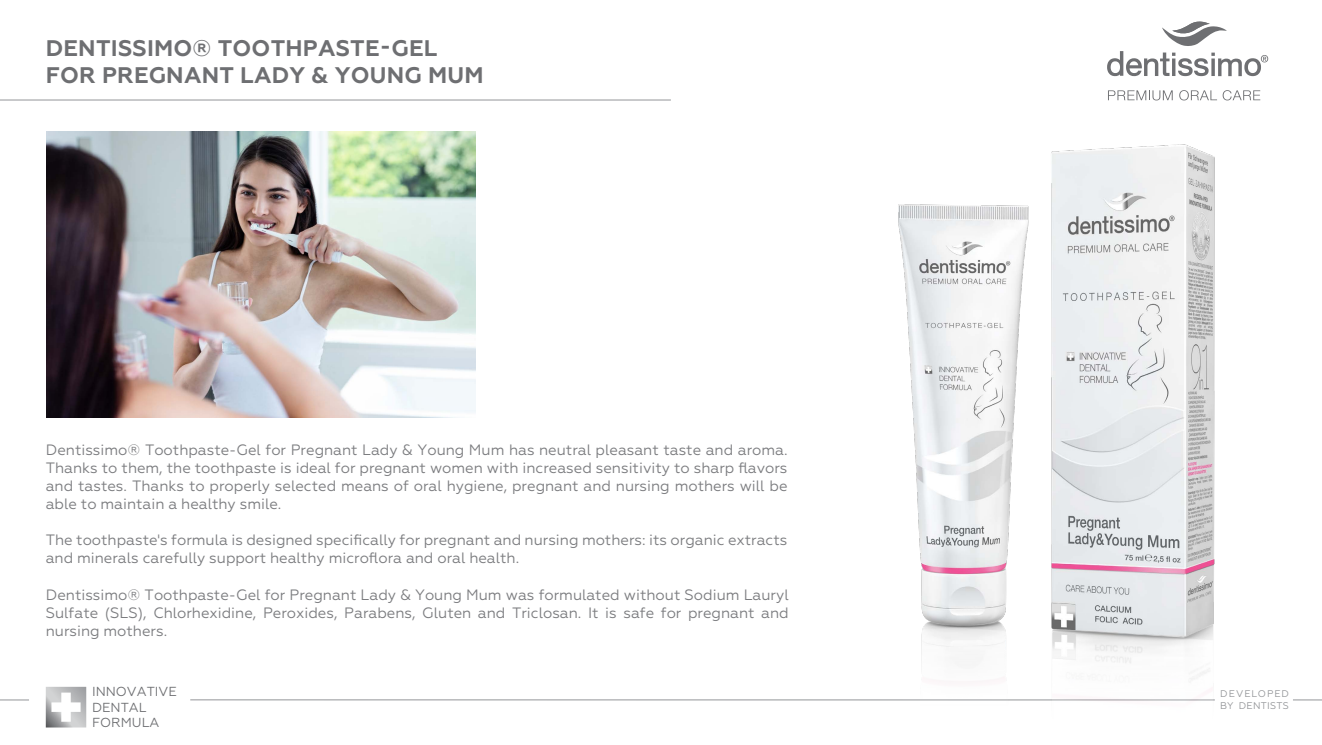
<style>
.page{position:relative;width:1322px;height:745px;background:#fff}
.page>*{position:absolute;margin:0;border:0;box-sizing:border-box;transform-origin:0 0}
.t1{font:700 22.5px/27px "Geometria";letter-spacing:.01em;color:#6e6f72}
.t2{font:15px/18px "Geometria";color:#7b7c7f;text-align:justify}
.t3{font:13.12px/15.6px "Geometria";color:#6e6f72}
.t4{font:9.62px/12.1px "Geometria";letter-spacing:.05em;color:#939598}
</style>
<div class="page">
<svg style="left:1293px;top:699px;width:29px;height:1px"></svg>
<svg style="left:46px;top:686px;width:40px;height:41px"></svg>
<svg style="left:0;top:699px;width:29px;height:1px"></svg>
<hr style="left:190px;top:699px;width:1025px;height:1px;background:#939598">
<img style="left:47px;top:131px;width:428px;height:286px">
<hr style="left:0;top:100px;width:671px;height:1px;background:#939598">
<img style="left:869px;top:204px;width:100px;height:497px">
<img style="left:969px;top:144px;width:246px;height:557px">
<svg style="left:1108px;top:90px;width:64px;height:10px"></svg>
<svg style="left:1179px;top:90px;width:81px;height:10px"></svg>
<svg style="left:1107px;top:21px;width:161px;height:55px"></svg>
<h1 class="t1" style="left:46px;top:35px;width:439px">DENTISSIMO® TOOTHPASTE-GEL<br>FOR PREGNANT LADY &amp; YOUNG MUM</h1>
<p class="t2" style="left:46px;top:440px;width:743px">Dentissimo® Toothpaste-Gel for Pregnant Lady &amp; Young Mum has neutral pleasant taste and aroma.<br>Thanks to them, the toothpaste is ideal for pregnant women with increased sensitivity to sharp flavors and tastes. Thanks to properly selected means of oral hygiene, pregnant and nursing mothers will be able to maintain a healthy smile.</p>
<p class="t2" style="left:46px;top:530px;width:743px">The toothpaste's formula is designed specifically for pregnant and nursing mothers: its organic extracts and minerals carefully support healthy microflora and oral health.</p>
<p class="t2" style="left:46px;top:585px;width:744px">Dentissimo® Toothpaste-Gel for Pregnant Lady &amp; Young Mum was formulated without Sodium Lauryl Sulfate (SLS), Chlorhexidine, Peroxides, Parabens, Gluten and Triclosan. It is safe for pregnant and nursing mothers.</p>
<p class="t3" style="left:92px;top:683px;width:86px">INNOVATIVE<br>DENTAL<br>FORMULA</p>
<p class="t4" style="left:1220px;top:687px;width:70px">DEVELOPED<br>BY DENTISTS</p>
</div>
